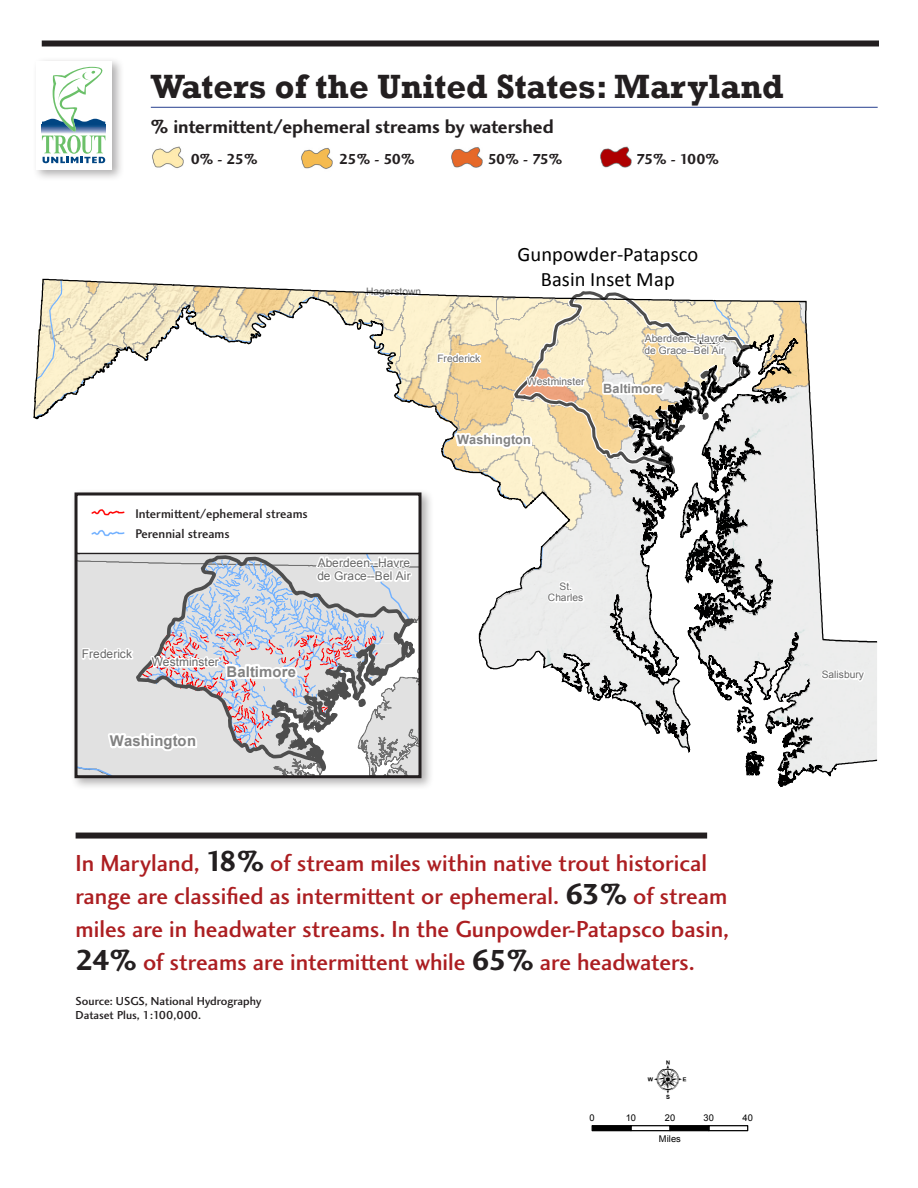
<style>
.page{position:relative;width:918px;height:1188px;background:#fff}
.page>*{position:absolute;margin:0;border:0;box-sizing:border-box;transform-origin:0 0}
.t1{font:49.35px "ESRI North";color:#000}
.t2{font:700 34.5px "Rockwell";color:#231f20}
.t3{font:24px/33px "Charlotte Sans Medium Plain";color:#ac1e21}
.t4{font:20.55px/25.2px "Calibri";letter-spacing:.005em;color:#000;text-align:center}
.t5{font:19.5px "Charlotte Sans Bold Plain";color:#231f20}
.t6{font:15px "Charlotte Sans Bold Plain";letter-spacing:-.05em;color:#231f20}
.t7{font:700 14.85px "Arial";letter-spacing:.01em;color:#828282}
.t8{font:14.1px "Arial";letter-spacing:.005em;color:#000}
.t9{font:13.05px/20.1px "Charlotte Sans Medium Plain";color:#231f20}
.t10{font:700 12.75px "Arial";letter-spacing:.01em;color:#828282}
.t11{font:12.15px "Arial";color:#000}
.t12{font:12px/14.4px "Charlotte Sans Medium Plain";color:#231f20}
.t13{font:12px/13.8px "Arial";color:#686868}
.t14{font:10.2px/11.9px "Arial";color:#686868}
.t15{font:9.3px "Arial";letter-spacing:.01em;color:#000}
.s1{font-family:"Charlotte Sans Bold Plain";font-size:30px;color:#231f20}
</style>
<div class="page">
<hr style="left:151px;top:107px;width:727px;height:1px;background:#253f8e">
<img style="left:152px;top:146px;width:32px;height:23px">
<img style="left:301px;top:148px;width:32px;height:21px">
<img style="left:451px;top:147px;width:32px;height:21px">
<img style="left:600px;top:146px;width:32px;height:22px">
<div style="left:32px;top:57px;width:92px;height:125px;background:#231f20;opacity:.35"></div>
<div style="left:36px;top:61px;width:76px;height:108px;background:#fff"></div>
<svg style="left:42px;top:66px;width:64px;height:97px"></svg>
<div style="left:42px;top:40px;width:837px;height:6px;background:#231f20"></div>
<svg style="left:591px;top:1125px;width:158px;height:7px"></svg>
<div style="left:592px;top:1125px;width:40px;height:6px;background:#000;border:1px solid #000"></div>
<div style="left:630px;top:1125px;width:41px;height:6px;border:1px solid #000"></div>
<div style="left:669px;top:1125px;width:41px;height:6px;background:#000;border:1px solid #000"></div>
<div style="left:708px;top:1125px;width:40px;height:6px;border:1px solid #000"></div>
<svg style="left:33px;top:278px;width:844px;height:509px"></svg>
<div style="left:75px;top:492px;width:347px;height:286px;border:3px solid #231f20"></div>
<div style="left:77px;top:495px;width:342px;height:59px;background:#fff"></div>
<div style="left:76px;top:494px;width:344px;height:60px;border:2px solid #231f20"></div>
<img style="left:91px;top:509px;width:34px;height:28px">
<div style="left:76px;top:833px;width:631px;height:6px;background:#231f20"></div>
<h2 class="t2" style="left:151px;top:66px;width:634px">Waters of the United States: Maryland</h2>
<p class="t5" style="left:151px;top:115px;width:404px">% intermittent/ephemeral streams by watershed</p>
<p class="t6" style="left:191px;top:150px;width:68px">0% - 25%</p>
<p class="t6" style="left:339px;top:150px;width:77px">25% - 50%</p>
<p class="t6" style="left:488px;top:150px;width:76px">50% - 75%</p>
<p class="t6" style="left:636px;top:150px;width:84px">75% - 100%</p>
<p class="t14" style="left:366px;top:285px;width:57px">Hagerstown</p>
<p class="t14" style="left:437px;top:352px;width:44px">Frederick</p>
<p class="t4" style="left:517px;top:243px;width:182px">Gunpowder-Patapsco<br>Basin Inset Map</p>
<p class="t14" style="left:527px;top:376px;width:59px">Westminster</p>
<p class="t14" style="left:645px;top:333px;width:82px">Aberdeen--Havre de Grace--Bel Air</p>
<p class="t10" style="left:603px;top:381px;width:61px">Baltimore</p>
<p class="t10" style="left:457px;top:433px;width:75px">Washington</p>
<p class="t9" style="left:135px;top:503px;width:174px">Intermittent/ephemeral streams<br>Perennial streams</p>
<p class="t8" style="left:129px;top:508px;width:197px">Intermittent/ephemeral streams</p>
<p class="t13" style="left:317px;top:555px;width:95px">Aberdeen--Havre de Grace--Bel Air</p>
<p class="t13" style="left:82px;top:647px;width:52px">Frederick</p>
<p class="t11" style="left:56px;top:655px;width:69px">75% - 100%</p>
<p class="t13" style="left:152px;top:655px;width:68px">Westminster</p>
<p class="t7" style="left:227px;top:664px;width:71px">Baltimore</p>
<p class="t7" style="left:110px;top:733px;width:88px">Washington</p>
<p class="t14" style="left:548px;top:580px;width:37px;text-align:center">St.<br>Charles</p>
<p class="t14" style="left:822px;top:669px;width:44px">Salisbury</p>
<p class="t3" style="left:76px;top:846px;width:655px">In Maryland, <span class="s1">18%</span> of stream miles within native trout historical range are classified as intermittent or ephemeral. <span class="s1">63%</span> of stream miles are in headwater streams. In the Gunpowder-Patapsco basin, <span class="s1">24%</span> of streams are intermittent while <span class="s1">65%</span> are headwaters.</p>
<p class="t12" style="left:76px;top:993px;width:187px">Source: USGS, National Hydrography<br>Dataset Plus, 1:100,000.</p>
<h1 class="t1" style="left:648px;top:1055px;width:40px">:</h1>
<p class="t15" style="left:590px;top:1113px;width:7px">0</p>
<p class="t15" style="left:626px;top:1113px;width:12px">10</p>
<p class="t15" style="left:665px;top:1113px;width:12px">20</p>
<p class="t15" style="left:704px;top:1113px;width:12px">30</p>
<p class="t15" style="left:742px;top:1113px;width:12px">40</p>
<p class="t15" style="left:659px;top:1133px;width:24px">Miles</p>
</div>
